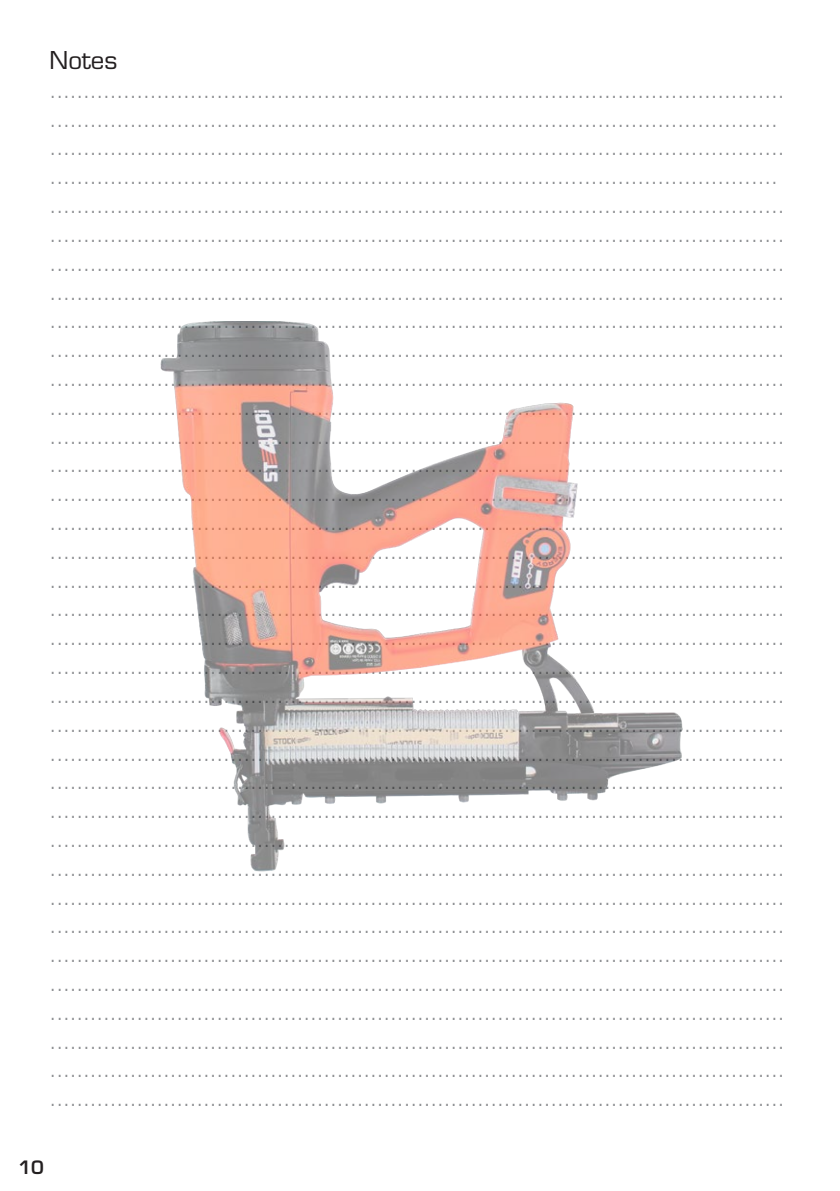
<style>
.page{position:relative;width:840px;height:1191px;background:#fff}
.page>*{position:absolute;margin:0;border:0;box-sizing:border-box;transform-origin:0 0}
.t1{font:condensed 24px/28.8px "Eurostile LT Std";color:#8b8d90}
.t2{font:24px "Eurostile LT Std";color:#231f20}
.t3{font:600 18px "Eurostile LT Std";color:#231f20}
</style>
<div class="page">
<img style="left:160px;top:321px;width:523px;height:551px">
<p class="t2" style="left:50px;top:46px;width:69px">Notes</p>
<p class="t1" style="left:50px;top:74px;width:735px">.............................................................................................................. ............................................................................................................. .............................................................................................................. ............................................................................................................. .............................................................................................................. .............................................................................................................. .............................................................................................................. .............................................................................................................. .............................................................................................................. .............................................................................................................. .............................................................................................................. .............................................................................................................. .............................................................................................................. .............................................................................................................. .............................................................................................................. .............................................................................................................. .............................................................................................................. .............................................................................................................. .............................................................................................................. .............................................................................................................. .............................................................................................................. .............................................................................................................. .............................................................................................................. .............................................................................................................. .............................................................................................................. .............................................................................................................. .............................................................................................................. .............................................................................................................. .............................................................................................................. .............................................................................................................. .............................................................................................................. .............................................................................................................. .............................................................................................................. .............................................................................................................. .............................................................................................................. ..............................................................................................................</p>
<p class="t3" style="left:18px;top:1156px;width:27px">10</p>
</div>
